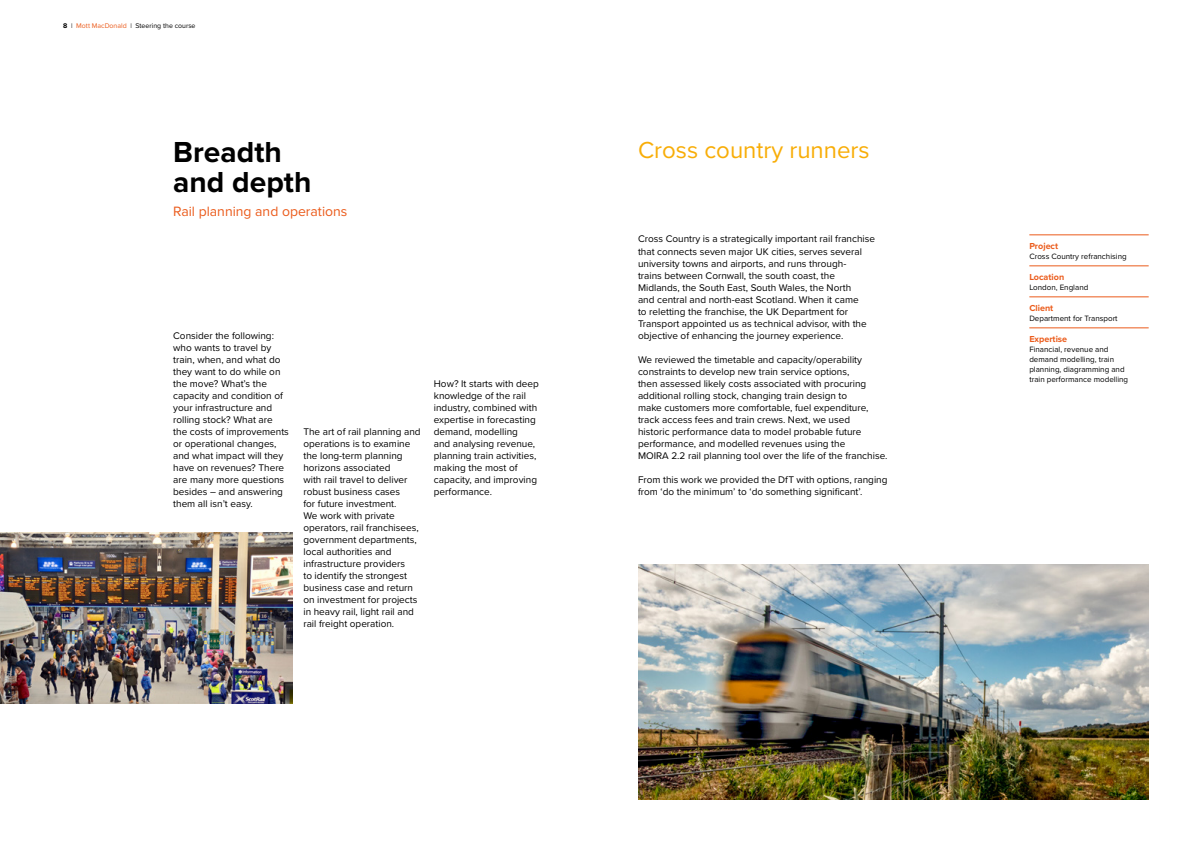
<style>
.page{position:relative;width:1191px;height:842px;background:#fff}
.page>*{position:absolute;margin:0;border:0;box-sizing:border-box;transform-origin:0 0}
.t1{font:700 30px/30px "Proxima Nova";color:#000}
.t2{font:24px "Proxima Nova";color:#f8ad07}
.t3{font:14px "Proxima Nova";color:#eb5b1b}
.t4{font:10px/12px "Proxima Nova";color:#000}
.t5{font:700 9px "Proxima Nova";color:#eb5b1b}
.t6{font:8px/10px "Proxima Nova";color:#000}
.t7{font:7px "Proxima Nova";color:#000}
.s1{font-weight:700}
.s2{font-weight:300}
.s3{color:#eb5b1b}
</style>
<div class="page">
<hr style="left:1029px;top:235px;width:119px;height:1px;background:#eb5b1b">
<hr style="left:1029px;top:266px;width:119px;height:1px;background:#eb5b1b">
<hr style="left:1029px;top:297px;width:119px;height:1px;background:#eb5b1b">
<hr style="left:1029px;top:328px;width:119px;height:1px;background:#eb5b1b">
<img style="left:638px;top:564px;width:510px;height:235px">
<img style="left:0;top:533px;width:292px;height:170px">
<p class="t7" style="left:63px;top:20px;width:134px"><span class="s1">8</span> <span class="s2">I</span> <span class="s3">Mott MacDonald</span> <span class="s2">I</span> Steering the course</p>
<h1 class="t1" style="left:173px;top:137px;width:140px">Breadth and depth</h1>
<h3 class="t3" style="left:173px;top:201px;width:176px">Rail planning and operations</h3>
<p class="t4" style="left:173px;top:329px;width:117px">Consider the following: who wants to travel by train, when, and what do they want to do while on the move? What’s the capacity and condition of your infrastructure and rolling stock? What are the costs of improvements or operational changes, and what impact will they have on revenues? There are many more questions besides – and answering them all isn’t easy.</p>
<p class="t4" style="left:303px;top:425px;width:119px">The art of rail planning and operations is to examine the long-term planning horizons associated<br>with rail travel to deliver robust business cases<br>for future investment.<br>We work with private operators, rail franchisees, government departments, local authorities and infrastructure providers<br>to identify the strongest business case and return on investment for projects in heavy rail, light rail and rail freight operation.</p>
<p class="t4" style="left:434px;top:377px;width:106px">How? It starts with deep knowledge of the rail industry, combined with expertise in forecasting demand, modelling<br>and analysing revenue, planning train activities, making the most of capacity, and improving performance.</p>
<h2 class="t2" style="left:638px;top:132px;width:233px">Cross country runners</h2>
<p class="t4" style="left:638px;top:233px;width:239px">Cross Country is a strategically important rail franchise that connects seven major UK cities, serves several university towns and airports, and runs through-<br>trains between Cornwall, the south coast, the Midlands, the South East, South Wales, the North<br>and central and north-east Scotland. When it came<br>to reletting the franchise, the UK Department for Transport appointed us as technical advisor, with the objective of enhancing the journey experience.</p>
<p class="t4" style="left:638px;top:353px;width:251px">We reviewed the timetable and capacity/operability constraints to develop new train service options,<br>then assessed likely costs associated with procuring additional rolling stock, changing train design to<br>make customers more comfortable, fuel expenditure, track access fees and train crews. Next, we used<br>historic performance data to model probable future performance, and modelled revenues using the<br>MOIRA 2.2 rail planning tool over the life of the franchise.</p>
<p class="t4" style="left:638px;top:473px;width:251px">From this work we provided the DfT with options, ranging from ‘do the minimum’ to ‘do something significant’.</p>
<p class="t5" style="left:1029px;top:239px;width:30px">Project</p>
<p class="t6" style="left:1029px;top:251px;width:99px">Cross Country refranchising</p>
<p class="t5" style="left:1029px;top:270px;width:36px">Location</p>
<p class="t6" style="left:1029px;top:282px;width:60px">London, England</p>
<p class="t5" style="left:1029px;top:301px;width:25px">Client</p>
<p class="t6" style="left:1029px;top:313px;width:90px">Department for Transport</p>
<p class="t5" style="left:1029px;top:332px;width:39px">Expertise</p>
<p class="t6" style="left:1029px;top:344px;width:100px">Financial, revenue and demand modelling, train planning, diagramming and train performance modelling</p>
</div>
